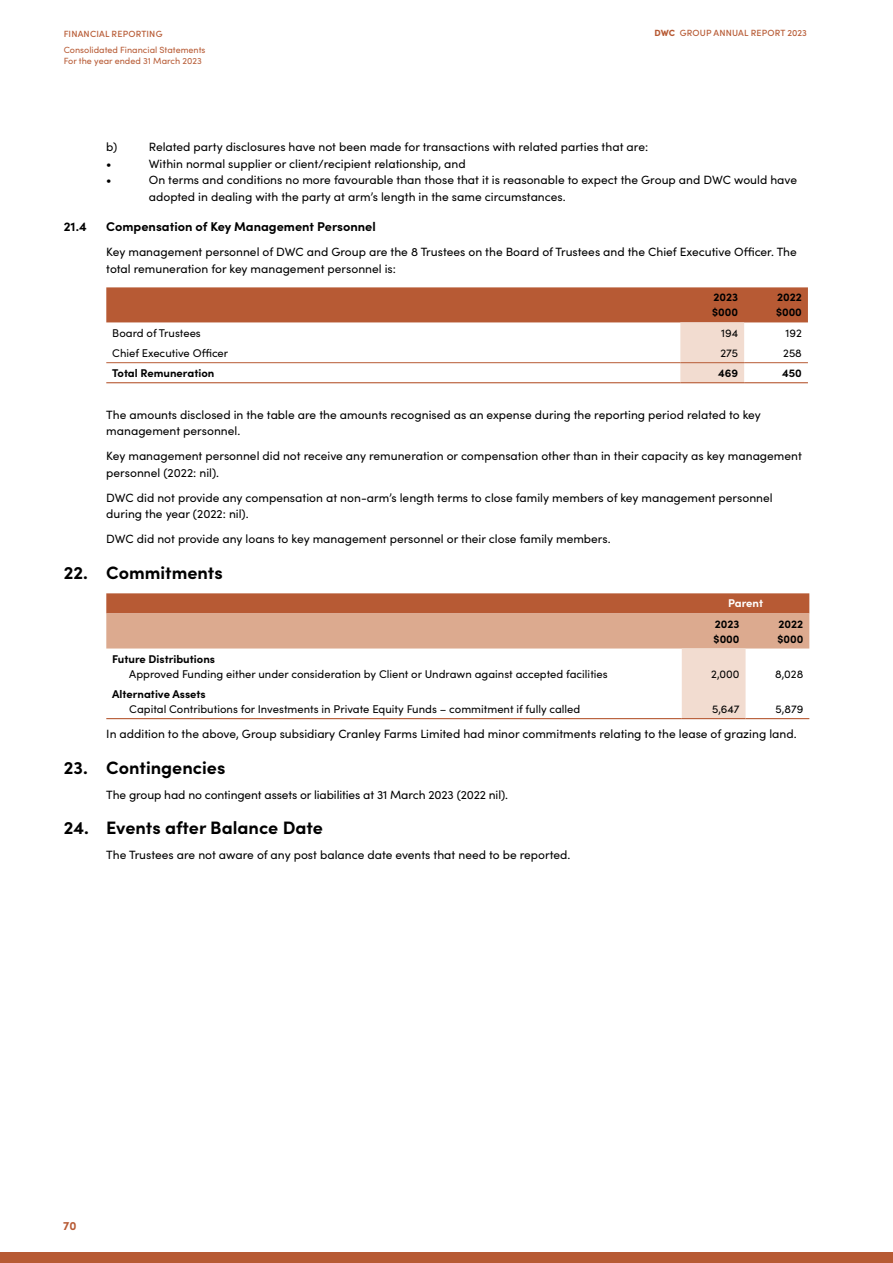
<style>
.page{position:relative;width:893px;height:1263px;background:#fff}
.page>*{position:absolute;margin:0;border:0;box-sizing:border-box;transform-origin:0 0}
.t1{font:700 18px "Sofia Pro";color:#000}
.t2{font:700 12.75px "Sofia Pro";color:#000}
.t3{font:12px/16.5px "Sofia Pro";color:#000}
.t4{font:700 12px "Sofia Pro";color:#b75a34}
.t5{font:11.25px "Sofia Pro";color:#000}
.t6{font:700 11.25px/15px "Sofia Pro";color:#000}
.t7{font:700 11.25px "Sofia Pro";letter-spacing:-.005em;color:#fff}
.t8{font:9px/10.8px "Sofia Pro";color:#b75a34}
.t9{font:500 9px "Sofia Pro";letter-spacing:.02em;color:#b75a34}
.s1{font-weight:900}
</style>
<div class="page">
<div style="left:0;top:1252px;width:893px;height:11px;background:#b75a34"></div>
<svg style="left:106px;top:287px;width:702px;height:95px"></svg>
<hr style="left:106px;top:362px;width:574px;height:1px;background:#b75a34">
<hr style="left:680px;top:362px;width:64px;height:1px;background:#b75a34">
<hr style="left:744px;top:362px;width:64px;height:1px;background:#b75a34">
<hr style="left:106px;top:382px;width:574px;height:1px;background:#b75a34">
<hr style="left:680px;top:382px;width:64px;height:1px;background:#b75a34">
<hr style="left:744px;top:382px;width:64px;height:1px;background:#b75a34">
<svg style="left:106px;top:593px;width:703px;height:125px"></svg>
<hr style="left:106px;top:718px;width:576px;height:1px;background:#b75a34">
<hr style="left:682px;top:718px;width:64px;height:1px;background:#b75a34">
<hr style="left:746px;top:718px;width:63px;height:1px;background:#b75a34">
<p class="t9" style="left:64px;top:27px;width:100px">FINANCIAL REPORTING</p>
<p class="t9" style="left:654px;top:26px;width:154px"><span class="s1">DWC</span> GROUP ANNUAL REPORT 2023</p>
<p class="t8" style="left:64px;top:44px;width:143px">Consolidated Financial Statements<br>For the year ended 31 March 2023</p>
<p class="t3" style="left:106px;top:138px;width:13px">b)</p>
<p class="t3" style="left:149px;top:138px;width:501px">Related party disclosures have not been made for transactions with related parties that are:</p>
<p class="t3" style="left:106px;top:154px;width:7px">•</p>
<p class="t3" style="left:149px;top:154px;width:318px">Within normal supplier or client/recipient relationship, and</p>
<p class="t3" style="left:106px;top:171px;width:7px">•</p>
<p class="t3" style="left:149px;top:171px;width:650px">On terms and conditions no more favourable than those that it is reasonable to expect the Group and DWC would have adopted in dealing with the party at arm’s length in the same circumstances.</p>
<p class="t2" style="left:64px;top:217px;width:24px">21.4</p>
<p class="t2" style="left:106px;top:217px;width:271px">Compensation of Key Management Personnel</p>
<p class="t3" style="left:106px;top:243px;width:692px">Key management personnel of DWC and Group are the 8 Trustees on the Board of Trustees and the Chief Executive Officer. The total remuneration for key management personnel is:</p>
<p class="t6" style="left:712px;top:289px;width:27px">2023 $000</p>
<p class="t6" style="left:776px;top:289px;width:27px">2022 $000</p>
<p class="t5" style="left:112px;top:324px;width:90px">Board of Trustees</p>
<p class="t5" style="left:721px;top:324px;width:18px">194</p>
<p class="t5" style="left:786px;top:324px;width:18px">192</p>
<p class="t5" style="left:112px;top:345px;width:117px">Chief Executive Officer</p>
<p class="t5" style="left:720px;top:345px;width:19px">275</p>
<p class="t5" style="left:783px;top:345px;width:20px">258</p>
<p class="t6" style="left:112px;top:364px;width:104px">Total Remuneration</p>
<p class="t6" style="left:718px;top:364px;width:22px">469</p>
<p class="t6" style="left:782px;top:364px;width:21px">450</p>
<p class="t3" style="left:106px;top:406px;width:656px">The amounts disclosed in the table are the amounts recognised as an expense during the reporting period related to key management personnel.</p>
<p class="t3" style="left:106px;top:447px;width:697px">Key management personnel did not receive any remuneration or compensation other than in their capacity as key management personnel (2022: nil).</p>
<p class="t3" style="left:106px;top:489px;width:668px">DWC did not provide any compensation at non-arm’s length terms to close family members of key management personnel during the year (2022: nil).</p>
<p class="t3" style="left:106px;top:530px;width:506px">DWC did not provide any loans to key management personnel or their close family members.</p>
<h1 class="t1" style="left:64px;top:559px;width:160px">22. Commitments</h1>
<p class="t7" style="left:728px;top:595px;width:36px">Parent</p>
<p class="t6" style="left:714px;top:615px;width:27px">2023 $000</p>
<p class="t6" style="left:777px;top:615px;width:27px">2022 $000</p>
<p class="t6" style="left:112px;top:650px;width:104px">Future Distributions</p>
<p class="t5" style="left:129px;top:665px;width:480px">Approved Funding either under consideration by Client or Undrawn against accepted facilities</p>
<p class="t5" style="left:711px;top:665px;width:30px">2,000</p>
<p class="t5" style="left:775px;top:665px;width:30px">8,028</p>
<p class="t6" style="left:112px;top:685px;width:95px">Alternative Assets</p>
<p class="t5" style="left:129px;top:700px;width:453px">Capital Contributions for Investments in Private Equity Funds – commitment if fully called</p>
<p class="t5" style="left:712px;top:700px;width:29px">5,647</p>
<p class="t5" style="left:775px;top:700px;width:29px">5,879</p>
<p class="t3" style="left:106px;top:725px;width:692px">In addition to the above, Group subsidiary Cranley Farms Limited had minor commitments relating to the lease of grazing land.</p>
<h1 class="t1" style="left:64px;top:753px;width:163px">23. Contingencies</h1>
<p class="t3" style="left:106px;top:786px;width:403px">The group had no contingent assets or liabilities at 31 March 2023 (2022 nil).</p>
<h1 class="t1" style="left:64px;top:814px;width:261px">24. Events after Balance Date</h1>
<p class="t3" style="left:106px;top:846px;width:466px">The Trustees are not aware of any post balance date events that need to be reported.</p>
<p class="t4" style="left:63px;top:1216px;width:15px">70</p>
</div>
